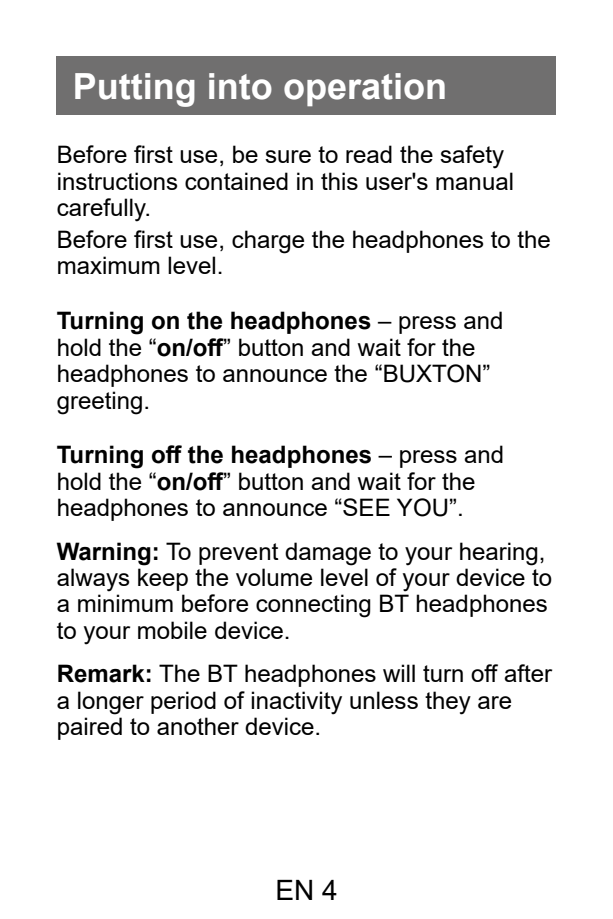
<style>
.page{position:relative;width:613px;height:919px;background:#fff}
.page>*{position:absolute;margin:0;border:0;box-sizing:border-box;transform-origin:0 0}
.t1{font:700 36px "Arial";color:#fff}
.t2{font:28px "Arial";color:#000}
.t3{font:24px/26.4px "Arial";color:#000}
.s1{font-weight:700}
</style>
<div class="page">
<div style="left:57px;top:57px;width:499px;height:58px;background:#706f6f"></div>
<h1 class="t1" style="left:73px;top:61px;width:376px">Putting into operation</h1>
<p class="t3" style="left:57px;top:141px;width:458px">Before first use, be sure to read the safety instructions contained in this user's manual carefully.</p>
<p class="t3" style="left:57px;top:226px;width:495px">Before first use, charge the headphones to the maximum level.</p>
<p class="t3" style="left:57px;top:307px;width:448px"><span class="s1">Turning on the headphones</span> – press and hold the “<span class="s1">on/off</span>” button and wait for the headphones to announce the “BUXTON” greeting.</p>
<p class="t3" style="left:57px;top:441px;width:449px"><span class="s1">Turning off the headphones</span> – press and hold the “<span class="s1">on/off</span>” button and wait for the headphones to announce “SEE YOU”.</p>
<p class="t3" style="left:57px;top:537px;width:496px"><span class="s1">Warning:</span> To prevent damage to your hearing, always keep the volume level of your device to a minimum before connecting BT headphones to your mobile device.</p>
<p class="t3" style="left:57px;top:660px;width:496px"><span class="s1">Remark:</span> The BT headphones will turn off after a longer period of inactivity unless they are paired to another device.</p>
<p class="t2" style="left:275px;top:870px;width:64px">EN 4</p>
</div>
